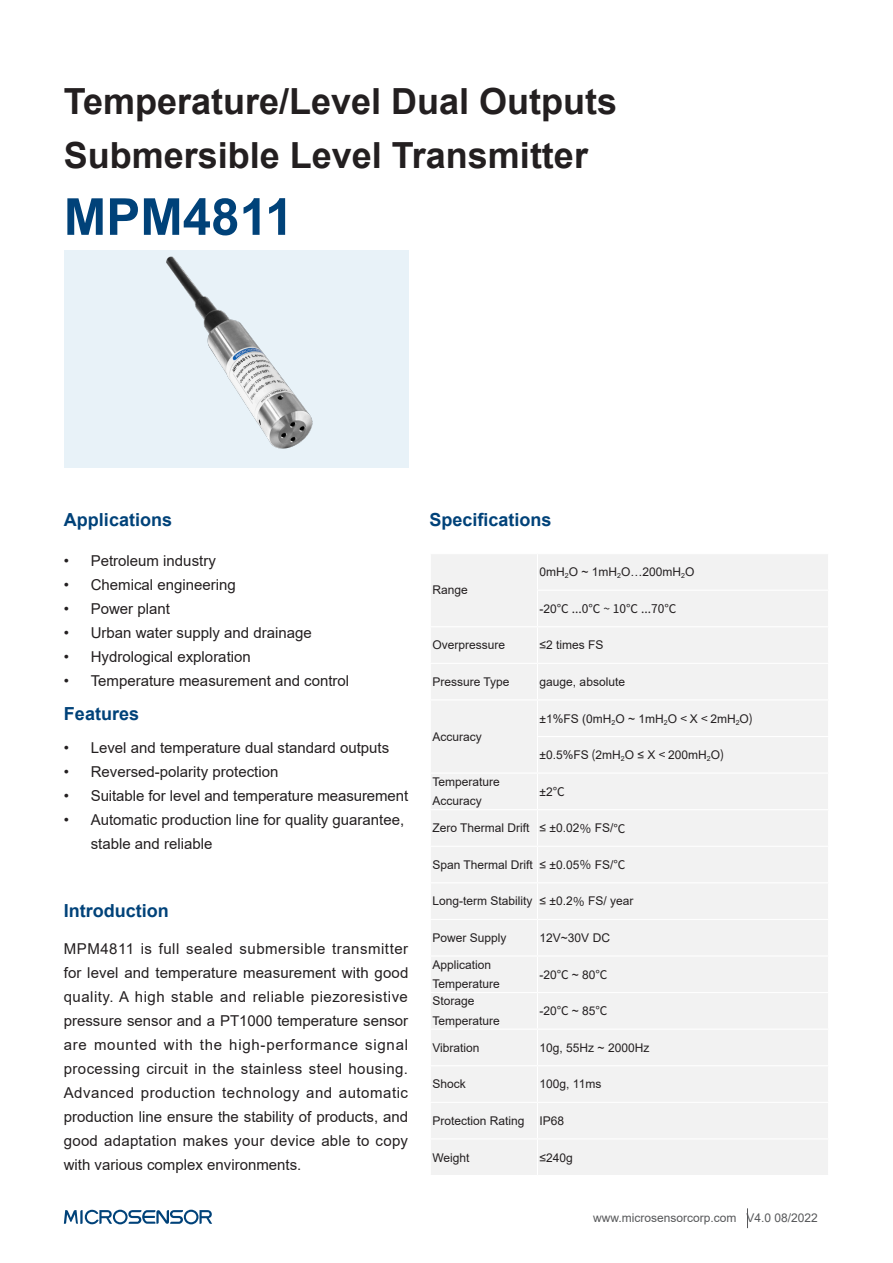
<style>
.page{position:relative;width:893px;height:1263px;background:#fff}
.page>*{position:absolute;margin:0;border:0;box-sizing:border-box;transform-origin:0 0}
.t1{font:700 51px "Arial";color:#004279}
.t2{font:700 36px "Arial";color:#231f20}
.t3{font:700 18px "Arial";color:#004279}
.t4{font:15px/24px "Arial";color:#231f20}
.表文字居中{font:12px/19.5px "Arial";color:#231f20}
.t5{font:12px "Arial";color:#57585a}
.t6{font:12px "Source Han Sans CN";color:#231f20}
.s1{font-family:"Arial"}
.s2{font-family:"Source Han Sans CN"}
</style>
<div class="page">
<svg style="left:747px;top:1208px;width:1px;height:20px"></svg>
<svg style="left:64px;top:1209px;width:148px;height:15px"></svg>
<div style="left:64px;top:250px;width:344px;height:218px;background:#e8f2f8"></div>
<div style="left:431px;top:554px;width:397px;height:621px;background:#f2f2f2"></div>
<hr style="left:537px;top:554px;width:1px;height:36px;background:#fff">
<hr style="left:537px;top:590px;width:292px;height:1px;background:#fff">
<hr style="left:537px;top:591px;width:1px;height:35px;background:#fff">
<hr style="left:430px;top:626px;width:107px;height:1px;background:#fff">
<hr style="left:537px;top:626px;width:292px;height:1px;background:#fff">
<hr style="left:537px;top:627px;width:1px;height:36px;background:#fff">
<hr style="left:430px;top:663px;width:107px;height:1px;background:#fff">
<hr style="left:537px;top:663px;width:292px;height:1px;background:#fff">
<hr style="left:537px;top:664px;width:1px;height:35px;background:#fff">
<hr style="left:430px;top:699px;width:107px;height:1px;background:#fff">
<hr style="left:537px;top:699px;width:292px;height:1px;background:#fff">
<hr style="left:537px;top:700px;width:1px;height:36px;background:#fff">
<hr style="left:537px;top:736px;width:292px;height:1px;background:#fff">
<hr style="left:537px;top:737px;width:1px;height:35px;background:#fff">
<hr style="left:430px;top:772px;width:107px;height:2px;background:#fff">
<hr style="left:537px;top:772px;width:292px;height:2px;background:#fff">
<hr style="left:537px;top:774px;width:1px;height:35px;background:#fff">
<hr style="left:430px;top:809px;width:107px;height:1px;background:#fff">
<hr style="left:537px;top:809px;width:292px;height:1px;background:#fff">
<hr style="left:537px;top:810px;width:1px;height:36px;background:#fff">
<hr style="left:430px;top:846px;width:107px;height:1px;background:#fff">
<hr style="left:537px;top:846px;width:292px;height:1px;background:#fff">
<hr style="left:537px;top:847px;width:1px;height:35px;background:#fff">
<hr style="left:430px;top:882px;width:107px;height:1px;background:#fff">
<hr style="left:537px;top:882px;width:292px;height:1px;background:#fff">
<hr style="left:537px;top:883px;width:1px;height:36px;background:#fff">
<hr style="left:430px;top:919px;width:107px;height:1px;background:#fff">
<hr style="left:537px;top:919px;width:292px;height:1px;background:#fff">
<hr style="left:537px;top:920px;width:1px;height:35px;background:#fff">
<hr style="left:430px;top:955px;width:107px;height:1px;background:#fff">
<hr style="left:537px;top:955px;width:292px;height:1px;background:#fff">
<hr style="left:537px;top:956px;width:1px;height:36px;background:#fff">
<hr style="left:430px;top:992px;width:107px;height:1px;background:#fff">
<hr style="left:537px;top:992px;width:292px;height:1px;background:#fff">
<hr style="left:537px;top:993px;width:1px;height:35px;background:#fff">
<hr style="left:430px;top:1028px;width:107px;height:2px;background:#fff">
<hr style="left:537px;top:1028px;width:292px;height:2px;background:#fff">
<hr style="left:537px;top:1030px;width:1px;height:35px;background:#fff">
<hr style="left:430px;top:1065px;width:107px;height:1px;background:#fff">
<hr style="left:537px;top:1065px;width:292px;height:1px;background:#fff">
<hr style="left:537px;top:1066px;width:1px;height:36px;background:#fff">
<hr style="left:430px;top:1102px;width:107px;height:1px;background:#fff">
<hr style="left:537px;top:1102px;width:292px;height:1px;background:#fff">
<hr style="left:537px;top:1103px;width:1px;height:35px;background:#fff">
<hr style="left:430px;top:1138px;width:107px;height:1px;background:#fff">
<hr style="left:537px;top:1138px;width:292px;height:1px;background:#fff">
<hr style="left:537px;top:1139px;width:1px;height:36px;background:#fff">
<img style="left:166px;top:256px;width:147px;height:193px">
<p class="t2" style="left:64px;top:76px;width:555px">Temperature/Level Dual Outputs</p>
<p class="t2" style="left:64px;top:130px;width:526px">Submersible Level Transmitter</p>
<p class="t1" style="left:64px;top:181px;width:231px">MPM4811</p>
<p class="t3" style="left:64px;top:507px;width:110px">Applications</p>
<p class="t4" style="left:64px;top:548px;width:154px">• Petroleum industry</p>
<p class="t4" style="left:64px;top:572px;width:174px">• Chemical engineering</p>
<p class="t4" style="left:64px;top:596px;width:108px">• Power plant</p>
<p class="t4" style="left:64px;top:620px;width:249px">• Urban water supply and drainage</p>
<p class="t4" style="left:64px;top:644px;width:189px">• Hydrological exploration</p>
<p class="t4" style="left:64px;top:668px;width:287px">• Temperature measurement and control</p>
<p class="t3" style="left:64px;top:701px;width:77px">Features</p>
<p class="t4" style="left:64px;top:736px;width:327px">• Level and temperature dual standard outputs</p>
<p class="t4" style="left:64px;top:760px;width:216px">• Reversed-polarity protection</p>
<p class="t4" style="left:64px;top:784px;width:346px">• Suitable for level and temperature measurement</p>
<p class="t4" style="left:91px;top:808px;width:315px;text-indent:-27px">• Automatic production line for quality guarantee, stable and reliable</p>
<p class="t3" style="left:64px;top:898px;width:106px">Introduction</p>
<p class="t4" style="left:64px;top:936px;width:346px;text-align:justify">MPM4811 is full sealed submersible transmitter for level and temperature measurement with good quality. A high stable and reliable piezoresistive pressure sensor and a PT1000 temperature sensor are mounted with the high-performance signal processing circuit in the stainless steel housing.<br>Advanced production technology and automatic production line ensure the stability of products, and good adaptation makes your device able to copy with various complex environments.</p>
<p class="t3" style="left:429px;top:507px;width:124px">Specifications</p>
<p class="表文字居中" style="left:432px;top:580px;width:37px">Range</p>
<p class="表文字居中" style="left:540px;top:562px;width:156px">0mH<sub>2</sub>O ~ 1mH<sub>2</sub>O…200mH<sub>2</sub>O</p>
<p class="t6" style="left:540px;top:602px;width:139px"><span class="s1">-20</span>℃ ...0℃ ~ 10℃ ...70℃</p>
<p class="表文字居中" style="left:432px;top:635px;width:74px">Overpressure</p>
<p class="表文字居中" style="left:540px;top:635px;width:65px">≤2 times FS</p>
<p class="表文字居中" style="left:432px;top:672px;width:79px">Pressure Type</p>
<p class="表文字居中" style="left:540px;top:672px;width:87px">gauge, absolute</p>
<p class="表文字居中" style="left:432px;top:727px;width:51px">Accuracy</p>
<p class="表文字居中" style="left:540px;top:708px;width:215px">±1%FS (0mH<sub>2</sub>O ~ 1mH<sub>2</sub>O <span class="s2">&lt;</span> X <span class="s2">&lt;</span> 2mH<sub>2</sub>O<span class="s2">)</span></p>
<p class="表文字居中" style="left:540px;top:745px;width:186px">±0.5%FS <span class="s2">(</span>2mH<sub>2</sub>O ≤ X <span class="s2">&lt;</span> 200mH<sub>2</sub>O<span class="s2">)</span></p>
<p class="表文字居中" style="left:432px;top:772px;width:69px">Temperature<br>Accuracy</p>
<p class="表文字居中" style="left:540px;top:782px;width:27px">±2<span class="s2">℃</span></p>
<p class="表文字居中" style="left:432px;top:818px;width:99px">Zero Thermal Drift</p>
<p class="表文字居中" style="left:540px;top:818px;width:87px">≤ ±0.02<span class="s2">％</span> FS/<span class="s2">℃</span></p>
<p class="表文字居中" style="left:432px;top:855px;width:102px">Span Thermal Drift</p>
<p class="表文字居中" style="left:540px;top:855px;width:87px">≤ ±0.05<span class="s2">％</span> FS/<span class="s2">℃</span></p>
<p class="表文字居中" style="left:432px;top:891px;width:102px">Long-term Stability</p>
<p class="表文字居中" style="left:540px;top:891px;width:95px">≤ ±0.2<span class="s2">％</span> FS/ year</p>
<p class="表文字居中" style="left:432px;top:928px;width:76px">Power Supply</p>
<p class="表文字居中" style="left:540px;top:928px;width:72px">12V~30V DC</p>
<p class="表文字居中" style="left:432px;top:955px;width:69px">Application<br>Temperature</p>
<p class="表文字居中" style="left:540px;top:964px;width:70px">-20<span class="s2">℃</span> ~ 80<span class="s2">℃</span></p>
<p class="表文字居中" style="left:432px;top:991px;width:69px">Storage<br>Temperature</p>
<p class="表文字居中" style="left:540px;top:1001px;width:70px">-20<span class="s2">℃</span> ~ 85<span class="s2">℃</span></p>
<p class="表文字居中" style="left:432px;top:1038px;width:49px">Vibration</p>
<p class="表文字居中" style="left:540px;top:1038px;width:111px">10g, 55Hz ~ 2000Hz</p>
<p class="表文字居中" style="left:432px;top:1074px;width:35px">Shock</p>
<p class="表文字居中" style="left:540px;top:1074px;width:63px">100g, 11ms</p>
<p class="表文字居中" style="left:432px;top:1111px;width:94px">Protection Rating</p>
<p class="表文字居中" style="left:540px;top:1111px;width:26px">IP68</p>
<p class="表文字居中" style="left:432px;top:1147px;width:39px">Weight</p>
<p class="表文字居中" style="left:540px;top:1147px;width:35px">≤240g</p>
<p class="t5" style="left:593px;top:1210px;width:226px">www.microsensorcorp.com V4.0 08/2022</p>
</div>
